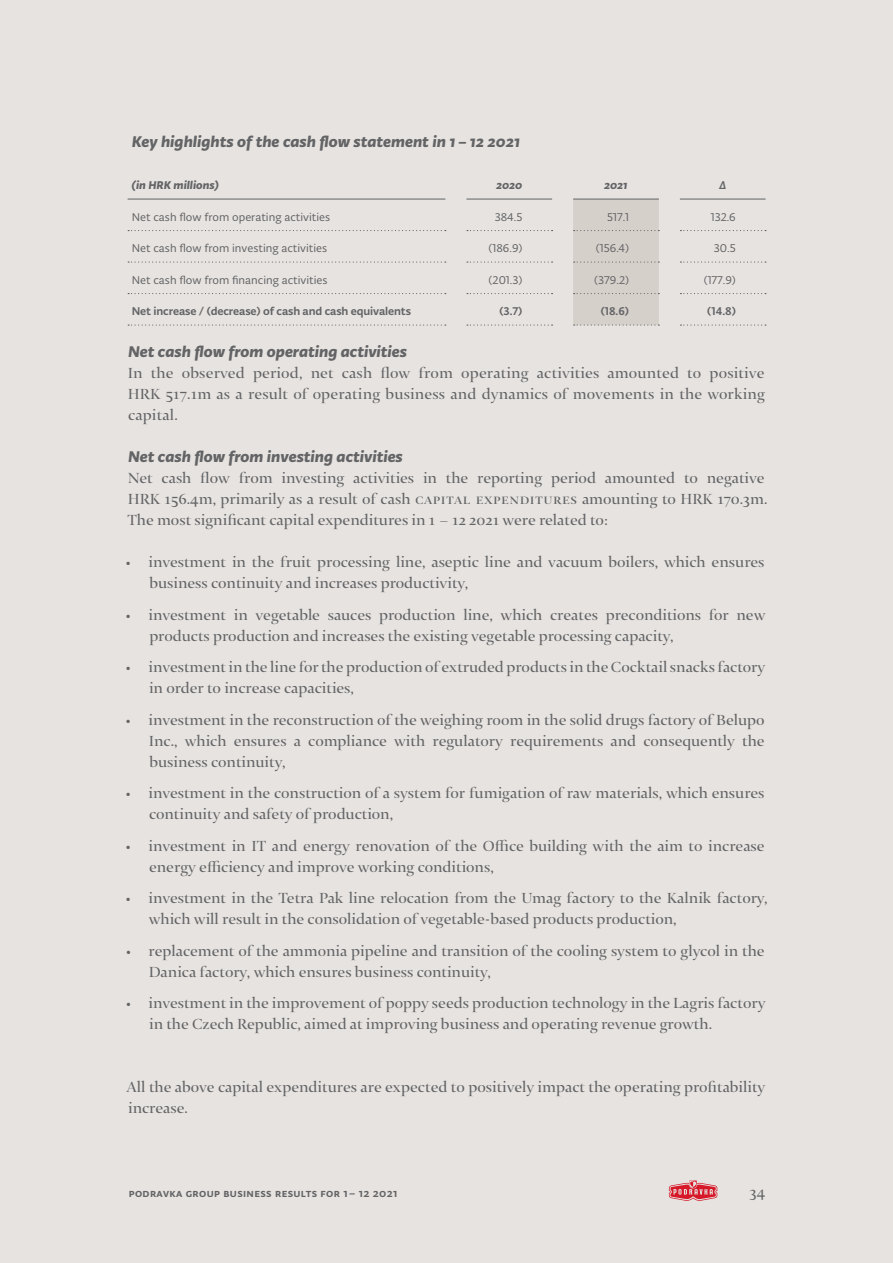
<style>
.page{position:relative;width:893px;height:1263px;background:#e7e3e0}
.page>*{position:absolute;margin:0;border:0;box-sizing:border-box;transform-origin:0 0}
.t1{font:16.5px/21px "Thema";color:#636466}
.t2{font:16.5px "Typonine Sans Bld Ita";color:#636466}
.t3{font:12px "Typonine Sans";color:#636466}
.t4{font:500 12px "Typonine Sans";letter-spacing:.03em;color:#636466}
.t5{font:500 12px "Typonine Sans";letter-spacing:-.01em;color:#636466}
.t6{font:12px "Typonine Sans Bld Ita";color:#636466}
</style>
<div class="page">
<svg style="left:669px;top:1180px;width:48px;height:21px"></svg>
<hr style="left:680px;top:199px;width:86px;height:1px;background:#636466">
<svg style="left:128px;top:230px;width:318px;height:1px"></svg>
<svg style="left:467px;top:230px;width:86px;height:1px"></svg>
<svg style="left:680px;top:230px;width:86px;height:1px"></svg>
<svg style="left:128px;top:261px;width:318px;height:2px"></svg>
<svg style="left:467px;top:261px;width:86px;height:2px"></svg>
<hr style="left:128px;top:199px;width:317px;height:1px;background:#636466">
<svg style="left:680px;top:261px;width:86px;height:2px"></svg>
<svg style="left:128px;top:293px;width:318px;height:1px"></svg>
<svg style="left:128px;top:324px;width:318px;height:2px"></svg>
<hr style="left:466px;top:199px;width:86px;height:1px;background:#636466">
<svg style="left:467px;top:293px;width:86px;height:1px"></svg>
<svg style="left:467px;top:324px;width:86px;height:2px"></svg>
<div style="left:573px;top:199px;width:86px;height:127px;background:#d6d0cb"></div>
<svg style="left:680px;top:293px;width:86px;height:1px"></svg>
<svg style="left:680px;top:324px;width:86px;height:2px"></svg>
<p class="t2" style="left:132px;top:132px;width:390px">Key highlights of the cash flow statement in 1 – 12 2021</p>
<p class="t6" style="left:132px;top:178px;width:88px">(in HRK millions)</p>
<p class="t6" style="left:496px;top:178px;width:28px">2020</p>
<p class="t6" style="left:604px;top:178px;width:25px">2021</p>
<p class="t6" style="left:719px;top:178px;width:9px">Δ</p>
<p class="t3" style="left:132px;top:210px;width:200px">Net cash flow from operating activities</p>
<p class="t3" style="left:495px;top:210px;width:29px">384.5</p>
<p class="t3" style="left:607px;top:210px;width:23px">517.1</p>
<p class="t3" style="left:711px;top:210px;width:26px">132.6</p>
<p class="t3" style="left:132px;top:241px;width:197px">Net cash flow from investing activities</p>
<p class="t3" style="left:489px;top:241px;width:35px">(186.9)</p>
<p class="t3" style="left:596px;top:241px;width:35px">(156.4)</p>
<p class="t3" style="left:714px;top:241px;width:23px">30.5</p>
<p class="t3" style="left:132px;top:273px;width:197px">Net cash flow from financing activities</p>
<p class="t3" style="left:489px;top:273px;width:35px">(201.3)</p>
<p class="t3" style="left:594px;top:273px;width:36px">(379.2)</p>
<p class="t3" style="left:704px;top:273px;width:34px">(177.9)</p>
<p class="t5" style="left:132px;top:304px;width:281px">Net increase / (decrease) of cash and cash equivalents</p>
<p class="t4" style="left:499px;top:304px;width:25px">(3.7)</p>
<p class="t4" style="left:601px;top:304px;width:30px">(18.6)</p>
<p class="t4" style="left:707px;top:304px;width:30px">(14.8)</p>
<p class="t2" style="left:128px;top:342px;width:280px">Net cash flow from operating activities</p>
<p class="t1" style="left:128px;top:364px;width:639px;text-align:justify">In the observed period, net cash flow from operating activities amounted to positive HRK 517.1m as a result of operating business and dynamics of movements in the working capital.</p>
<p class="t2" style="left:128px;top:447px;width:276px">Net cash flow from investing activities</p>
<p class="t1" style="left:128px;top:469px;width:641px">Net cash flow from investing activities in the reporting period amounted to negative<br>HRK 156.4m, primarily as a result of cash capital expenditures amounting to HRK 170.3m.<br>The most significant capital expenditures in 1 – 12 2021 were related to:</p>
<p class="t1" style="left:149px;top:553px;width:617px;text-indent:-23px">• investment in the fruit processing line, aseptic line and vacuum boilers, which ensures business continuity and increases productivity,</p>
<p class="t1" style="left:149px;top:605px;width:618px;text-indent:-23px">• investment in vegetable sauces production line, which creates preconditions for new products production and increases the existing vegetable processing capacity,</p>
<p class="t1" style="left:149px;top:658px;width:618px;text-indent:-23px">• investment in the line for the production of extruded products in the Cocktail snacks factory in order to increase capacities,</p>
<p class="t1" style="left:149px;top:710px;width:617px;text-align:justify;text-indent:-23px">• investment in the reconstruction of the weighing room in the solid drugs factory of Belupo Inc., which ensures a compliance with regulatory requirements and consequently the business continuity,</p>
<p class="t1" style="left:149px;top:784px;width:617px;text-indent:-23px">• investment in the construction of a system for fumigation of raw materials, which ensures continuity and safety of production,</p>
<p class="t1" style="left:149px;top:836px;width:617px;text-indent:-23px">• investment in IT and energy renovation of the Office building with the aim to increase energy efficiency and improve working conditions,</p>
<p class="t1" style="left:149px;top:889px;width:620px;text-indent:-23px">• investment in the Tetra Pak line relocation from the Umag factory to the Kalnik factory, which will result in the consolidation of vegetable-based products production,</p>
<p class="t1" style="left:149px;top:941px;width:617px;text-indent:-23px">• replacement of the ammonia pipeline and transition of the cooling system to glycol in the<br>Danica factory, which ensures business continuity,</p>
<p class="t1" style="left:149px;top:994px;width:618px;text-indent:-23px">• investment in the improvement of poppy seeds production technology in the Lagris factory in the Czech Republic, aimed at improving business and operating revenue growth.</p>
<p class="t1" style="left:127px;top:1078px;width:640px">All the above capital expenditures are expected to positively impact the operating profitability increase.</p>
<p class="t4" style="left:129px;top:1186px;width:270px">podravka group business results for 1– 12 2021</p>
<p class="t1" style="left:749px;top:1183px;width:18px">34</p>
</div>
